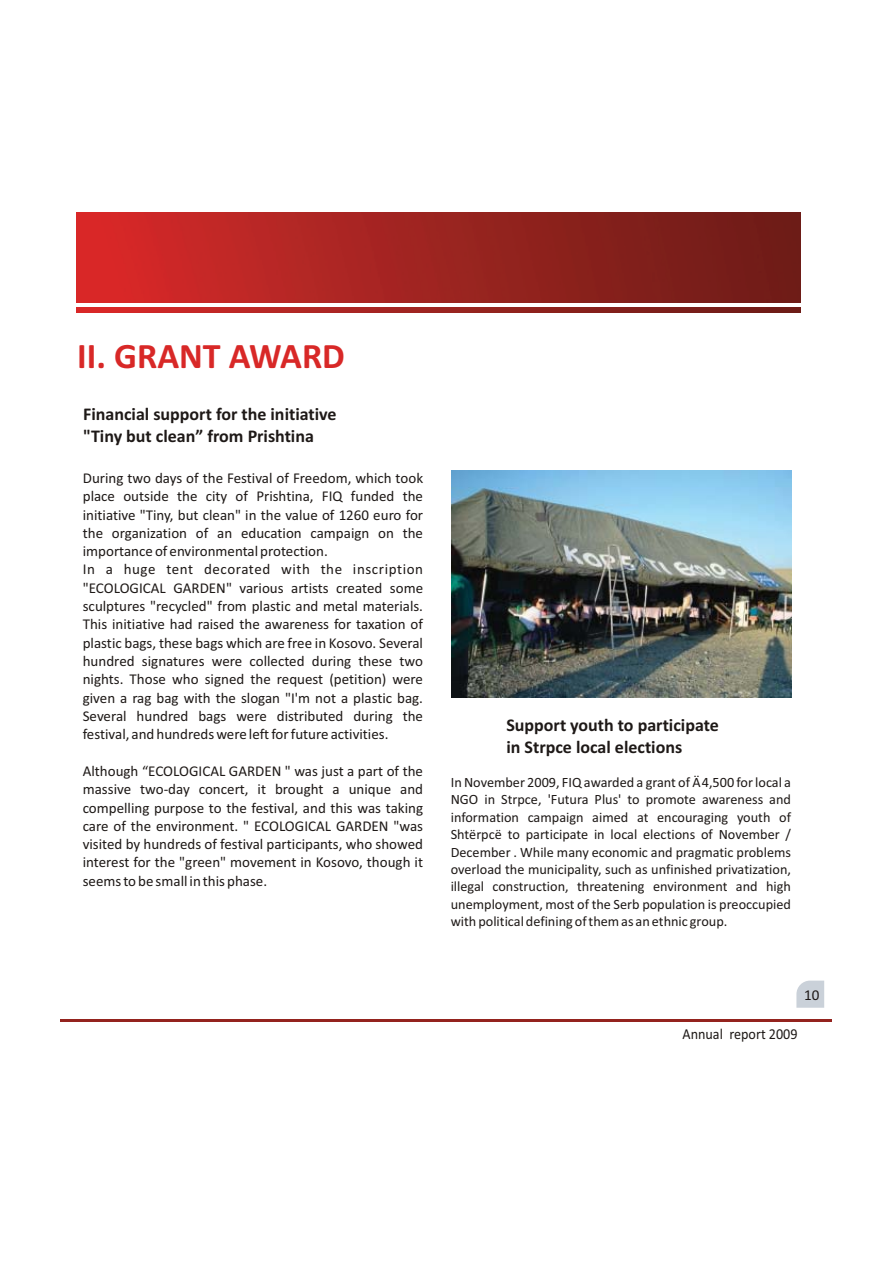
<style>
.page{position:relative;width:893px;height:1263px;background:#fff}
.page>*{position:absolute;margin:0;border:0;box-sizing:border-box;transform-origin:0 0}
.t1{font:700 36px "Calibri";color:#d82827}
.t2{font:700 18px/21.9px "Calibri";color:#1e1917}
.t3{font:15.15px "Calibri";color:#1e1917;scale:.93 1}
.t4{font:15.15px "Calibri";color:#1e1917}
.t5{font:15px/18.3px "Calibri";color:#1e1917}
.t6{font:14.25px/17.4px "Calibri";color:#1e1917;text-align:justify}
</style>
<div class="page">
<img style="left:452px;top:470px;width:340px;height:227px">
<hr style="left:60px;top:1019px;width:772px;height:3px;background:#94231e">
<svg style="left:796px;top:981px;width:28px;height:27px"></svg>
<img style="left:76px;top:213px;width:724px;height:90px">
<img style="left:76px;top:307px;width:724px;height:5px">
<h1 class="t1" style="left:77px;top:344px;width:269px">II. GRANT AWARD</h1>
<p class="t2" style="left:83px;top:405px;width:255px">Financial support for the initiative "Tiny but clean” from Prishtina</p>
<p class="t5" style="left:83px;top:470px;width:342px">During two days of the Festival of Freedom, which took place outside the city of Prishtina, FIQ funded the initiative "Tiny, but clean" in the value of 1260 euro for the organization of an education campaign on the importance of environmental protection.<br>In a huge tent decorated with the inscription "ECOLOGICAL GARDEN" various artists created some sculptures "recycled" from plastic and metal materials.<br>This initiative had raised the awareness for taxation of plastic bags, these bags which are free in Kosovo. Several hundred signatures were collected during these two nights. Those who signed the request (petition) were given a rag bag with the slogan "I'm not a plastic bag.<br>Several hundred bags were distributed during the festival, and hundreds were left for future activities.</p>
<p class="t5" style="left:83px;top:763px;width:342px;text-align:justify">Although “ECOLOGICAL GARDEN " was just a part of the massive two-day concert, it brought a unique and compelling purpose to the festival, and this was taking care of the environment. " ECOLOGICAL GARDEN "was visited by hundreds of festival participants, who showed interest for the "green" movement in Kosovo, though it seems to be small in this phase.</p>
<p class="t6" style="left:451px;top:775px;width:342px">In November 2009, FIQ awarded a grant of Ä 4,500 for local a NGO in Strpce, 'Futura Plus' to promote awareness and information campaign aimed at encouraging youth of Shtërpcë to participate in local elections of November / December . While many economic and pragmatic problems overload the municipality, such as unfinished privatization, illegal construction, threatening environment and high unemployment, most of the Serb population is preoccupied with political defining of them as an ethnic group.</p>
<p class="t2" style="left:506px;top:716px;width:214px">Support youth to participate in Strpce local elections</p>
<p class="t4" style="left:804px;top:990px;width:17px">10</p>
<p class="t3" style="left:682px;top:1028px;width:125px">Annual report 2009</p>
</div>
